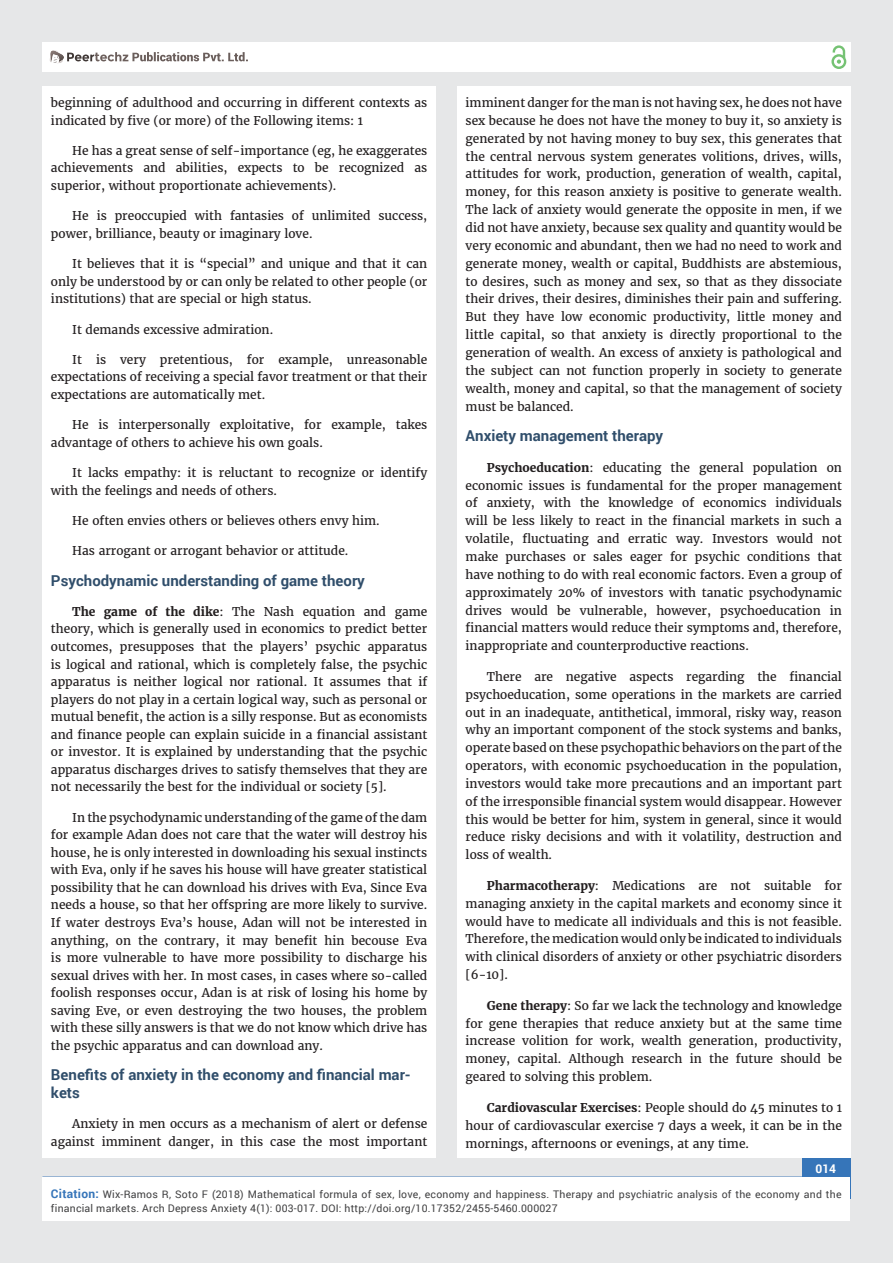
<style>
.page{position:relative;width:893px;height:1263px;background:#e6e7e8}
.page>*{position:absolute;margin:0;border:0;box-sizing:border-box;transform-origin:0 0}
.t1{font:700 15px/17.5px "Roboto";color:#304e6b}
.t2{font:12px/17.9px "Merriweather";color:#231f20;text-align:justify}
.t3{font:700 12px "Roboto";color:#fff}
.t4{font:10.5px/13.5px "Roboto";letter-spacing:.02em;color:#404041}
.s1{font-weight:700}
.s2{font-weight:700;font-size:12px;color:#3675b9}
</style>
<div class="page">
<div style="left:42px;top:43px;width:808px;height:29px;background:#fff"></div>
<div style="left:831px;top:54px;width:15px;height:15px;border:2px solid #75c273;border-radius:50%"></div>
<svg style="left:831px;top:45px;width:15px;height:19px"></svg>
<div style="left:802px;top:1157px;width:48px;height:41px;background:#3675b9"></div>
<svg style="left:49px;top:50px;width:199px;height:14px"></svg>
<div style="left:42px;top:1177px;width:808px;height:43px;background:#fff"></div>
<div style="left:42px;top:87px;width:394px;height:1071px;background:#fff"></div>
<div style="left:457px;top:87px;width:393px;height:1071px;background:#fff"></div>
<p class="t2" style="left:51px;top:94px;width:378px">beginning of adulthood and occurring in different contexts as indicated by five (or more) of the Following items: 1</p>
<p class="t2" style="left:51px;top:142px;width:378px;text-indent:21px">He has a great sense of self-importance (eg, he exaggerates achievements and abilities, expects to be recognized as superior, without proportionate achievements).</p>
<p class="t2" style="left:51px;top:207px;width:378px;text-indent:21px">He is preoccupied with fantasies of unlimited success, power, brilliance, beauty or imaginary love.</p>
<p class="t2" style="left:51px;top:255px;width:378px;text-indent:21px">It believes that it is “special” and unique and that it can only be understood by or can only be related to other people (or institutions) that are special or high status.</p>
<p class="t2" style="left:72px;top:320px;width:202px">It demands excessive admiration.</p>
<p class="t2" style="left:51px;top:351px;width:378px;text-indent:21px">It is very pretentious, for example, unreasonable expectations of receiving a special favor treatment or that their expectations are automatically met.</p>
<p class="t2" style="left:51px;top:416px;width:378px;text-indent:21px">He is interpersonally exploitative, for example, takes advantage of others to achieve his own goals.</p>
<p class="t2" style="left:51px;top:464px;width:378px;text-indent:21px">It lacks empathy: it is reluctant to recognize or identify with the feelings and needs of others.</p>
<p class="t2" style="left:72px;top:512px;width:309px">He often envies others or believes others envy him.</p>
<p class="t2" style="left:72px;top:542px;width:278px">Has arrogant or arrogant behavior or attitude.</p>
<p class="t1" style="left:51px;top:571px;width:315px">Psychodynamic understanding of game theory</p>
<p class="t2" style="left:51px;top:603px;width:378px;text-indent:21px"><span class="s1">The game of the dike</span>: The Nash equation and game theory, which is generally used in economics to predict better outcomes, presupposes that the players’ psychic apparatus is logical and rational, which is completely false, the psychic apparatus is neither logical nor rational. It assumes that if players do not play in a certain logical way, such as personal or mutual benefit, the action is a silly response. But as economists and finance people can explain suicide in a financial assistant or investor. It is explained by understanding that the psychic apparatus discharges drives to satisfy themselves that they are not necessarily the best for the individual or society [5].</p>
<p class="t2" style="left:51px;top:809px;width:378px;text-indent:21px">In the psychodynamic understanding of the game of the dam for example Adan does not care that the water will destroy his house, he is only interested in downloading his sexual instincts with Eva, only if he saves his house will have greater statistical possibility that he can download his drives with Eva, Since Eva needs a house, so that her offspring are more likely to survive.<br>If water destroys Eva’s house, Adan will not be interested in anything, on the contrary, it may benefit hin becouse Eva is more vulnerable to have more possibility to discharge his sexual drives with her. In most cases, in cases where so-called foolish responses occur, Adan is at risk of losing his home by saving Eve, or even destroying the two houses, the problem with these silly answers is that we do not know which drive has the psychic apparatus and can download any.</p>
<p class="t1" style="left:51px;top:1066px;width:361px">Benefits of anxiety in the economy and financial mar&shy;kets</p>
<p class="t2" style="left:51px;top:1115px;width:378px;text-align:right">Anxiety in men occurs as a mechanism of alert or defense against imminent danger, in this case the most important</p>
<p class="t2" style="left:466px;top:94px;width:378px">imminent danger for the man is not having sex, he does not have sex because he does not have the money to buy it, so anxiety is generated by not having money to buy sex, this generates that the central nervous system generates volitions, drives, wills, attitudes for work, production, generation of wealth, capital, money, for this reason anxiety is positive to generate wealth.<br>The lack of anxiety would generate the opposite in men, if we did not have anxiety, because sex quality and quantity would be very economic and abundant, then we had no need to work and generate money, wealth or capital, Buddhists are abstemious, to desires, such as money and sex, so that as they dissociate their drives, their desires, diminishes their pain and suffering.<br>But they have low economic productivity, little money and little capital, so that anxiety is directly proportional to the generation of wealth. An excess of anxiety is pathological and the subject can not function properly in society to generate wealth, money and capital, so that the management of society must be balanced.</p>
<p class="t1" style="left:466px;top:427px;width:199px">Anxiety management therapy</p>
<p class="t2" style="left:466px;top:459px;width:378px;text-indent:21px"><span class="s1">Psychoeducation</span>: educating the general population on economic issues is fundamental for the proper management of anxiety, with the knowledge of economics individuals will be less likely to react in the financial markets in such a volatile, fluctuating and erratic way. Investors would not make purchases or sales eager for psychic conditions that have nothing to do with real economic factors. Even a group of approximately 20% of investors with tanatic psychodynamic drives would be vulnerable, however, psychoeducation in financial matters would reduce their symptoms and, therefore, inappropriate and counterproductive reactions.</p>
<p class="t2" style="left:466px;top:668px;width:378px;text-indent:21px">There are negative aspects regarding the financial psychoeducation, some operations in the markets are carried out in an inadequate, antithetical, immoral, risky way, reason why an important component of the stock systems and banks, operate based on these psychopathic behaviors on the part of the operators, with economic psychoeducation in the population, investors would take more precautions and an important part of the irresponsible financial system would disappear. However this would be better for him, system in general, since it would reduce risky decisions and with it volatility, destruction and loss of wealth.</p>
<p class="t2" style="left:466px;top:877px;width:378px;text-indent:21px"><span class="s1">Pharmacotherapy</span>: Medications are not suitable for managing anxiety in the capital markets and economy since it would have to medicate all individuals and this is not feasible.<br>Therefore, the medication would only be indicated to individuals with clinical disorders of anxiety or other psychiatric disorders [6-10].</p>
<p class="t2" style="left:466px;top:997px;width:378px;text-indent:21px"><span class="s1">Gene therapy</span>: So far we lack the technology and knowledge for gene therapies that reduce anxiety but at the same time increase volition for work, wealth generation, productivity, money, capital. Although research in the future should be geared to solving this problem.</p>
<p class="t2" style="left:466px;top:1099px;width:378px;text-indent:21px"><span class="s1">Cardiovascular Exercises</span>: People should do 45 minutes to 1 hour of cardiovascular exercise 7 days a week, it can be in the mornings, afternoons or evenings, at any time.</p>
<p class="t3" style="left:815px;top:1161px;width:22px">014</p>
<p class="t4" style="left:51px;top:1188px;width:792px"><span class="s2">Citation:</span> Wix-Ramos R, Soto F (2018) Mathematical formula of sex, love, economy and happiness. Therapy and psychiatric analysis of the economy and the financial markets. Arch Depress Anxiety 4(1): 003-017. DOI: http://doi.org/10.17352/2455-5460.000027</p>
</div>
